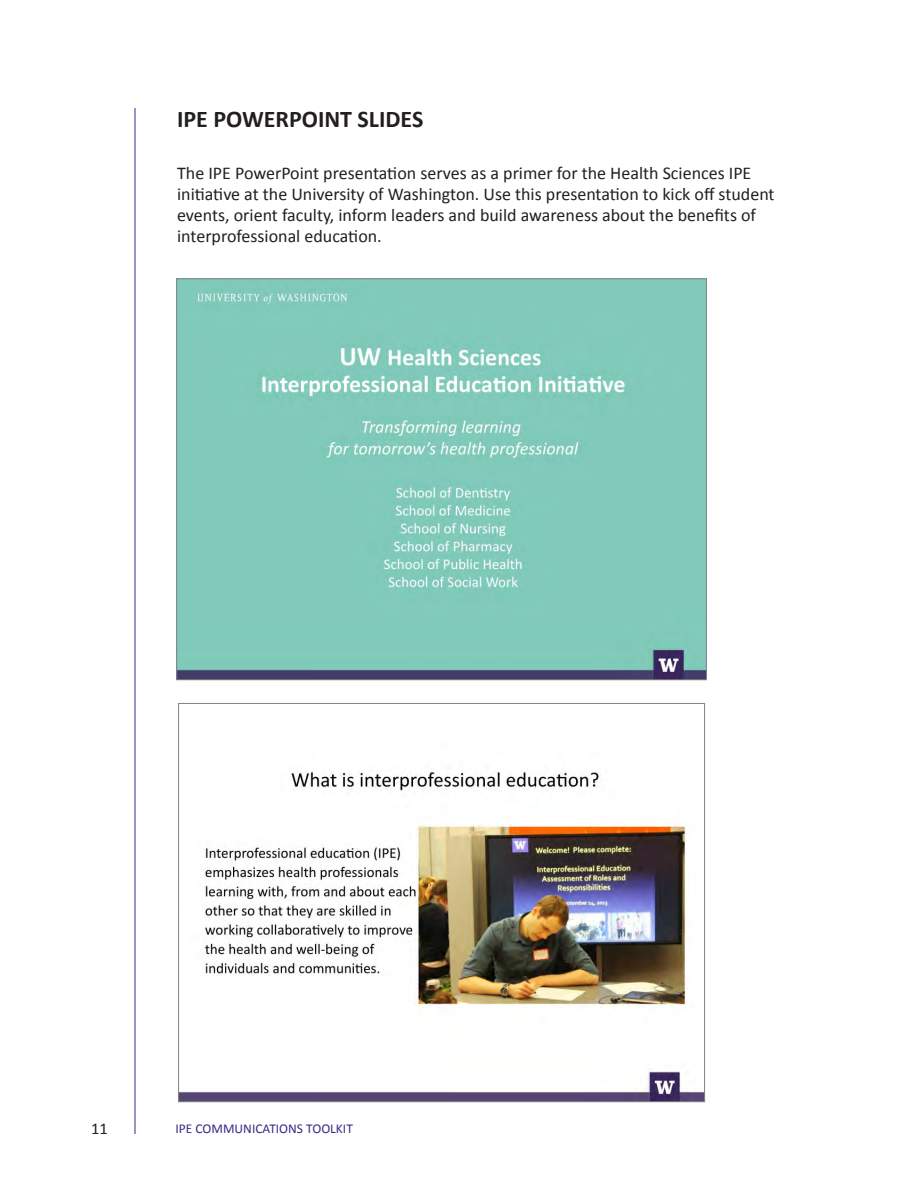
<style>
.page{position:relative;width:918px;height:1188px;background:#fff}
.page>*{position:absolute;margin:0;border:0;box-sizing:border-box;transform-origin:0 0}
.t1{font:700 24px "Calibri";color:#231f20}
.t2{font:18px/21px "Calibri";color:#231f20}
.t3{font:16.5px "Calibri";color:#231f20}
.t4{font:13.5px "Calibri";color:#3c2886}
</style>
<div class="page">
<hr style="left:135px;top:108px;width:1px;height:1026px;background:#3c2886">
<img style="left:178px;top:281px;width:527px;height:397px">
<img style="left:180px;top:771px;width:523px;height:329px">
<h1 class="t1" style="left:177px;top:104px;width:193px">IPE POWERPOINT SLIDES</h1>
<p class="t2" style="left:177px;top:162px;width:599px">The IPE PowerPoint presentation serves as a primer for the Health Sciences IPE initiative at the University of Washington. Use this presentation to kick off student events, orient faculty, inform leaders and build awareness about the benefits of interprofessional education.</p>
<p class="t3" style="left:91px;top:1119px;width:18px">11</p>
<p class="t4" style="left:176px;top:1120px;width:179px">IPE CommunicationS toolkit</p>
</div>
